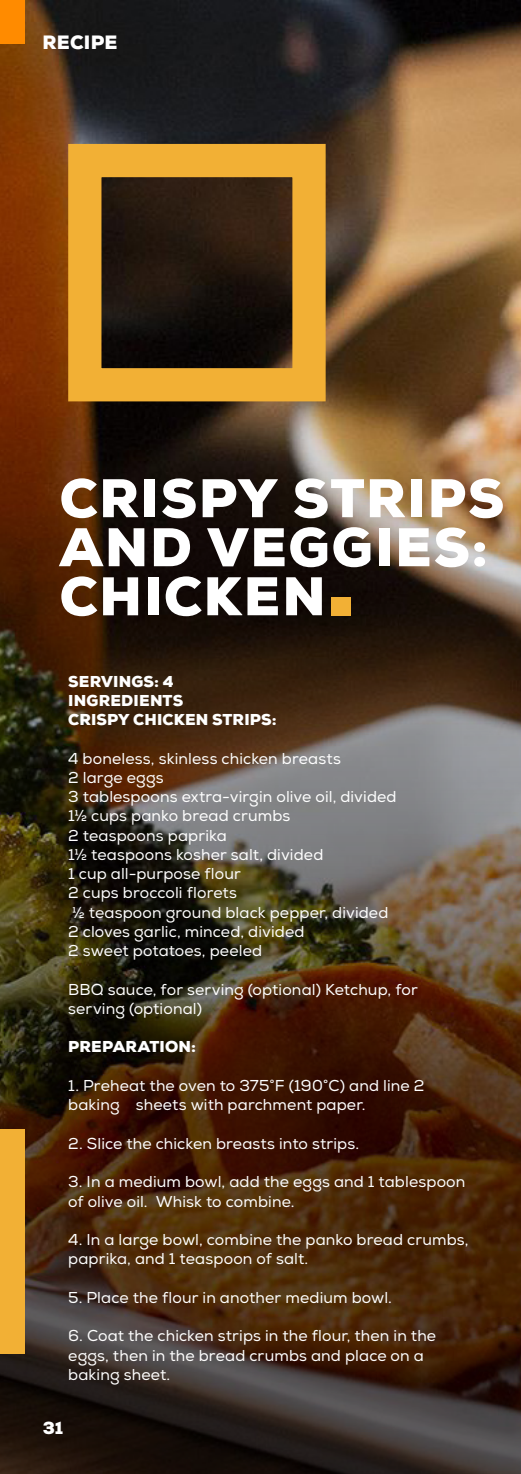
<style>
.page{position:relative;width:521px;height:1474px;background:#fff}
.page>*{position:absolute;margin:0;border:0;box-sizing:border-box;transform-origin:0 0}
.t1{font:900 54.25px/49px "Nexa";letter-spacing:.03em;color:#fff}
.t2{font:900 19.25px "Nexa";letter-spacing:.015em;color:#fff}
.t3{font:900 17.5px "Nexa";color:#fff}
.Contact{font:15.75px/19.2px "Nexa";letter-spacing:.01em;color:#fff}
.Contact-2{font:900 15.75px "Nexa";letter-spacing:.01em;color:#fff}
.s1{font-family:"Mont Heavy DEMO";font-weight:400;font-size:105px;color:#f2b035}
</style>
<div class="page">
<img style="left:0;top:0;width:521px;height:387px">
<img style="left:0;top:387px;width:521px;height:1086px">
<div style="left:0;top:1129px;width:25px;height:224px;background:#f2b035"></div>
<div style="left:0;top:0;width:25px;height:43px;background:#ff8b00"></div>
<div style="left:68px;top:144px;width:258px;height:257px;border:33px solid #f2b035"></div>
<p class="t2" style="left:42px;top:30px;width:77px">RECIPE</p>
<p class="t1" style="left:60px;top:474px;width:446px">CRISPY STRIPS<br>AND VEGGIES:<br>CHICKEN<span class="s1">.</span></p>
<p class="Contact-2" style="left:68px;top:671px;width:107px">SERVINGS: 4</p>
<p class="Contact-2" style="left:68px;top:690px;width:117px">INGREDIENTS</p>
<p class="Contact-2" style="left:68px;top:709px;width:210px">CRISPY CHICKEN STRIPS:</p>
<p class="Contact" style="left:68px;top:749px;width:274px">4 boneless, skinless chicken breasts</p>
<p class="Contact" style="left:68px;top:768px;width:97px">2 large eggs</p>
<p class="Contact" style="left:68px;top:787px;width:330px">3 tablespoons extra-virgin olive oil, divided</p>
<p class="Contact" style="left:68px;top:806px;width:224px">1½ cups panko bread crumbs</p>
<p class="Contact" style="left:68px;top:826px;width:160px">2 teaspoons paprika</p>
<p class="Contact" style="left:68px;top:845px;width:257px">1½ teaspoons kosher salt, divided</p>
<p class="Contact" style="left:68px;top:864px;width:174px">1 cup all-purpose flour</p>
<p class="Contact" style="left:68px;top:883px;width:170px">2 cups broccoli florets</p>
<p class="Contact" style="left:72px;top:903px;width:318px">½ teaspoon ground black pepper, divided</p>
<p class="Contact" style="left:68px;top:922px;width:238px">2 cloves garlic, minced, divided</p>
<p class="Contact" style="left:68px;top:941px;width:195px">2 sweet potatoes, peeled</p>
<p class="Contact" style="left:68px;top:980px;width:351px">BBQ sauce, for serving (optional) Ketchup, for serving (optional)</p>
<p class="Contact-2" style="left:68px;top:1036px;width:129px">PREPARATION:</p>
<p class="Contact" style="left:68px;top:1076px;width:358px">1. Preheat the oven to 375°F (190˚C) and line 2 baking sheets with parchment paper.</p>
<p class="Contact" style="left:68px;top:1134px;width:292px">2. Slice the chicken breasts into strips.</p>
<p class="Contact" style="left:68px;top:1172px;width:399px">3. In a medium bowl, add the eggs and 1 tablespoon of olive oil. Whisk to combine.</p>
<p class="Contact" style="left:68px;top:1230px;width:402px">4. In a large bowl, combine the panko bread crumbs, paprika, and 1 teaspoon of salt.</p>
<p class="Contact" style="left:68px;top:1288px;width:325px">5. Place the flour in another medium bowl.</p>
<p class="Contact" style="left:68px;top:1326px;width:369px">6. Coat the chicken strips in the flour, then in the eggs, then in the bread crumbs and place on a baking sheet.</p>
<p class="t3" style="left:43px;top:1416px;width:22px">31</p>
</div>
